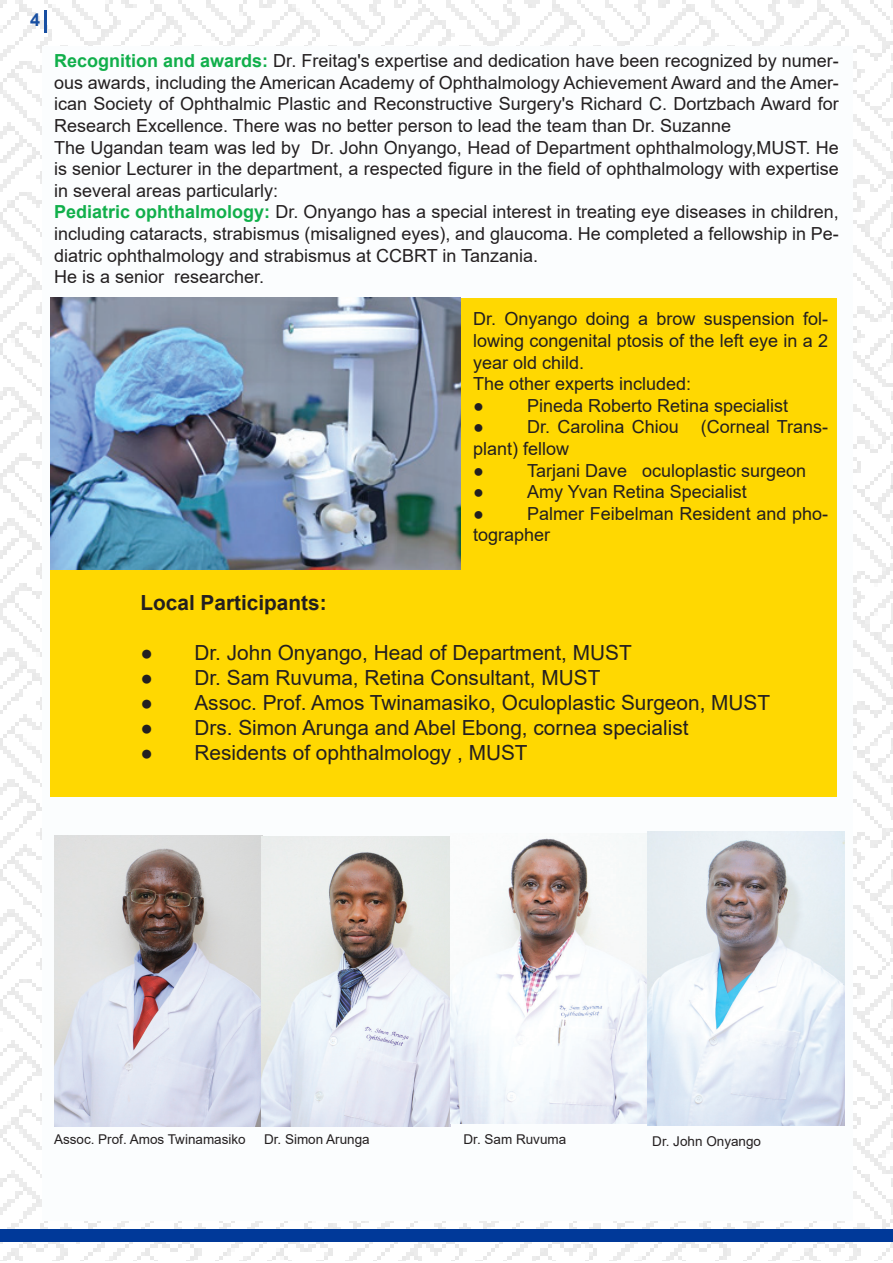
<style>
.page{position:relative;width:893px;height:1263px;background:#fff}
.page>*{position:absolute;margin:0;border:0;box-sizing:border-box;transform-origin:0 0}
.t1{font:20.85px "Arial";color:#231f20}
.t2{font:700 20.85px "Arial";color:#231f20}
.t3{font:18px/21.6px "Arial";color:#231f20;text-align:justify}
.t4{font:700 18px "Arial";color:#184fa2}
.t5{font:13.5px "Arial";color:#231f20}
.s1{font-weight:700;color:#11af4b}
</style>
<div class="page">
<img style="left:0;top:0;width:891px;height:1260px">
<div style="left:42px;top:46px;width:810px;height:1175px;background:#fbfdfe"></div>
<img style="left:891px;top:0;width:2px;height:1248px">
<div style="left:51px;top:298px;width:786px;height:498px;background:#ffd801"></div>
<img style="left:51px;top:298px;width:409px;height:271px">
<hr style="left:44px;top:10px;width:3px;height:22px;background:#184fa2">
<div style="left:0;top:1229px;width:893px;height:12px;background:#003999"></div>
<img style="left:54px;top:836px;width:396px;height:291px">
<img style="left:450px;top:838px;width:197px;height:285px">
<img style="left:648px;top:831px;width:197px;height:294px">
<p class="t4" style="left:30px;top:7px;width:12px">4</p>
<p class="t3" style="left:54px;top:50px;width:786px"><span class="s1">Recognition and awards:</span> Dr. Freitag's expertise and dedication have been recognized by numer&shy;ous awards, including the American Academy of Ophthalmology Achievement Award and the Amer&shy;ican Society of Ophthalmic Plastic and Reconstructive Surgery's Richard C. Dortzbach Award for Research Excellence. There was no better person to lead the team than Dr. Suzanne</p>
<p class="t3" style="left:54px;top:136px;width:786px">The Ugandan team was led by Dr. John Onyango, Head of Department ophthalmology,MUST. He is senior Lecturer in the department, a respected figure in the field of ophthalmology with expertise in several areas particularly:</p>
<p class="t3" style="left:54px;top:201px;width:786px"><span class="s1">Pediatric ophthalmology:</span> Dr. Onyango has a special interest in treating eye diseases in children, including cataracts, strabismus (misaligned eyes), and glaucoma. He completed a fellowship in Pe&shy;diatric ophthalmology and strabismus at CCBRT in Tanzania.</p>
<p class="t3" style="left:54px;top:266px;width:212px">He is a senior researcher.</p>
<p class="t3" style="left:473px;top:308px;width:357px">Dr. Onyango doing a brow suspension fol&shy;lowing congenital ptosis of the left eye in a 2 year old child.</p>
<p class="t3" style="left:473px;top:373px;width:220px">The other experts included:</p>
<p class="t3" style="left:473px;top:394px;width:317px">● Pineda Roberto Retina specialist</p>
<p class="t3" style="left:473px;top:416px;width:357px">● Dr. Carolina Chiou (Corneal Trans&shy;plant) fellow</p>
<p class="t3" style="left:473px;top:459px;width:335px">● Tarjani Dave oculoplastic surgeon</p>
<p class="t3" style="left:473px;top:481px;width:275px">● Amy Yvan Retina Specialist</p>
<p class="t3" style="left:473px;top:502px;width:357px">● Palmer Feibelman Resident and pho&shy;tographer</p>
<p class="t2" style="left:140px;top:588px;width:188px">Local Participants:</p>
<p class="t1" style="left:140px;top:638px;width:493px">● Dr. John Onyango, Head of Department, MUST</p>
<p class="t1" style="left:140px;top:663px;width:462px">● Dr. Sam Ruvuma, Retina Consultant, MUST</p>
<p class="t1" style="left:140px;top:688px;width:631px">● Assoc. Prof. Amos Twinamasiko, Oculoplastic Surgeon, MUST</p>
<p class="t1" style="left:140px;top:713px;width:550px">● Drs. Simon Arunga and Abel Ebong, cornea specialist</p>
<p class="t1" style="left:140px;top:738px;width:389px">● Residents of ophthalmology , MUST</p>
<p class="t5" style="left:54px;top:1130px;width:193px">Assoc. Prof. Amos Twinamasiko</p>
<p class="t5" style="left:264px;top:1130px;width:107px">Dr. Simon Arunga</p>
<p class="t5" style="left:464px;top:1130px;width:104px">Dr. Sam Ruvuma</p>
<p class="t5" style="left:652px;top:1132px;width:110px">Dr. John Onyango</p>
</div>
